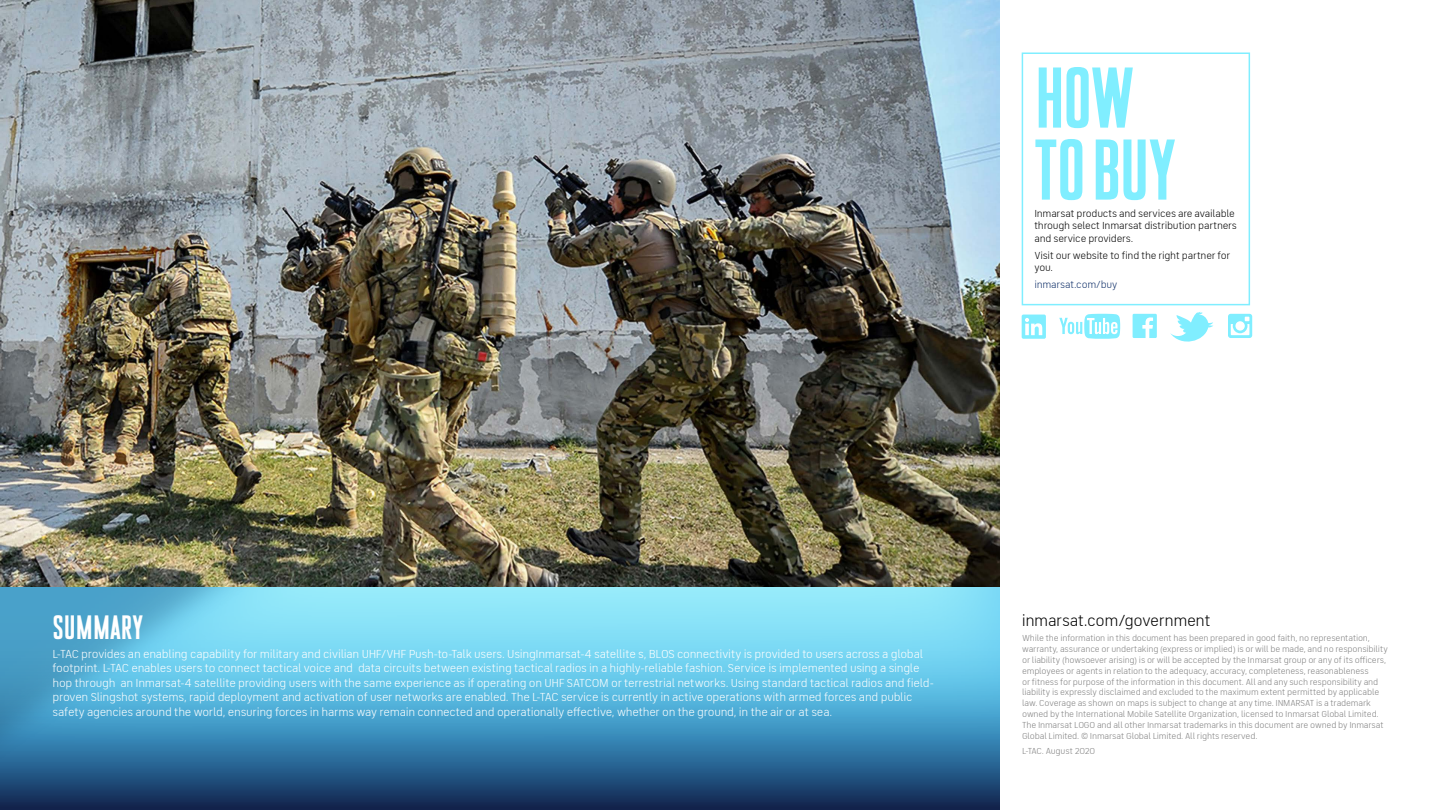
<style>
.page{position:relative;width:1440px;height:810px;background:#fff}
.page>*{position:absolute;margin:0;border:0;box-sizing:border-box;transform-origin:0 0}
.t1{font:85.88px/72px "Inmarsat Infinite Standard";letter-spacing:-.015em;color:#80eeff}
.t2{font:33.75px "Inmarsat Infinite Standard";color:#fff}
.t3{font:16.5px "FS Industrie";letter-spacing:-.025em;color:#000}
.t4{font:12px/14.4px "FS Industrie";letter-spacing:-.025em;color:#fff}
.t5{font:10.5px/12.6px "FS Industrie";letter-spacing:-.02em;color:#000}
.t6{font:10.5px "FS Industrie";letter-spacing:-.02em;color:#103069}
.t7{font:9px/10.8px "FS Industrie";letter-spacing:-.02em;color:#808080}
</style>
<div class="page">
<img style="left:0;top:0;width:1000px;height:587px">
<img style="left:429px;top:587px;width:571px;height:223px">
<img style="left:0;top:587px;width:429px;height:223px">
<div style="left:1022px;top:52px;width:228px;height:253px;border:2px solid #80eeff"></div>
<svg style="left:1022px;top:315px;width:24px;height:24px"></svg>
<svg style="left:1059px;top:314px;width:61px;height:25px"></svg>
<svg style="left:1133px;top:314px;width:24px;height:24px"></svg>
<svg style="left:1170px;top:312px;width:43px;height:30px"></svg>
<svg style="left:1228px;top:314px;width:24px;height:24px"></svg>
<h1 class="t1" style="left:1034px;top:66px;width:143px">HOW<br>TO BUY</h1>
<p class="t5" style="left:1034px;top:207px;width:204px">Inmarsat products and services are available through select Inmarsat distribution partners and service providers.</p>
<p class="t5" style="left:1034px;top:249px;width:197px">Visit our website to find the right partner for you.</p>
<p class="t6" style="left:1034px;top:279px;width:85px">inmarsat.com/buy</p>
<h2 class="t2" style="left:52px;top:616px;width:92px">SUMMARY</h2>
<p class="t4" style="left:52px;top:647px;width:883px">L-TAC provides an enabling capability for military and civilian UHF/VHF Push-to-Talk users. UsingInmarsat-4 satellite s, BLOS connectivity is provided to users across a global footprint. L-TAC enables users to connect tactical voice and data circuits between existing tactical radios in a highly-reliable fashion. Service is implemented using a single hop through an Inmarsat-4 satellite providing users with the same experience as if operating on UHF SATCOM or terrestrial networks. Using standard tactical radios and field&shy;proven Slingshot systems, rapid deployment and activation of user networks are enabled. The L-TAC service is currently in active operations with armed forces and public safety agencies around the world, ensuring forces in harms way remain connected and operationally effective, whether on the ground, in the air or at sea.</p>
<h3 class="t3" style="left:1022px;top:611px;width:190px">inmarsat.com/government</h3>
<p class="t7" style="left:1022px;top:633px;width:367px">While the information in this document has been prepared in good faith, no representation, warranty, assurance or undertaking (express or implied) is or will be made, and no responsibility or liability (howsoever arising) is or will be accepted by the Inmarsat group or any of its officers, employees or agents in relation to the adequacy, accuracy, completeness, reasonableness<br>or fitness for purpose of the information in this document. All and any such responsibility and liability is expressly disclaimed and excluded to the maximum extent permitted by applicable law. Coverage as shown on maps is subject to change at any time. INMARSAT is a trademark owned by the International Mobile Satellite Organization, licensed to Inmarsat Global Limited.<br>The Inmarsat LOGO and all other Inmarsat trademarks in this document are owned by Inmarsat Global Limited. © Inmarsat Global Limited. All rights reserved.</p>
<p class="t7" style="left:1022px;top:745px;width:75px">L-TAC. August 2020</p>
</div>
